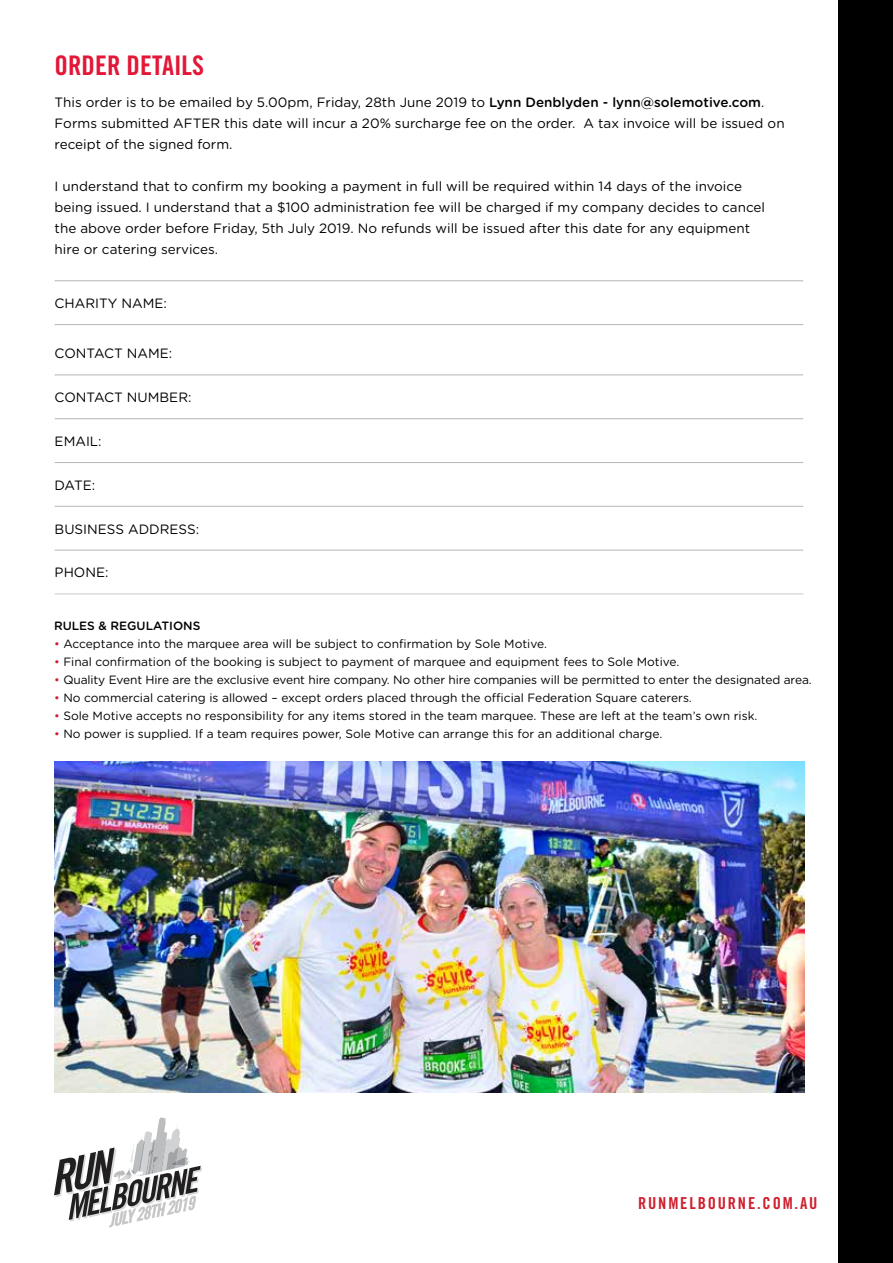
<style>
.page{position:relative;width:893px;height:1263px;background:#fff}
.page>*{position:absolute;margin:0;border:0;box-sizing:border-box;transform-origin:0 0}
.t1{font:27px "Trade Gothic Bold Cond Twenty";color:#e31738}
.t2{font:16.5px "Trade Gothic Bold Cond Twenty";letter-spacing:.11em;color:#cf202f}
.t3{font:13.5px/21px "Gotham Rounded";color:#000}
.t4{font:12px "Gotham Rounded";color:#000}
.t5{font:500 12px "Gotham Rounded";color:#000}
.s1{font-weight:500}
.s2{color:#cf202f}
</style>
<div class="page">
<div style="left:839px;top:0;width:54px;height:1263px;background:#000"></div>
<svg style="left:54px;top:1117px;width:148px;height:110px"></svg>
<hr style="left:55px;top:593px;width:748px;height:1px;background:#ccc">
<hr style="left:55px;top:374px;width:748px;height:1px;background:#bbb8b8">
<hr style="left:55px;top:418px;width:748px;height:1px;background:#bbb8b8">
<hr style="left:55px;top:462px;width:748px;height:1px;background:#bbb8b8">
<hr style="left:55px;top:506px;width:748px;height:1px;background:#bbb8b8">
<hr style="left:55px;top:550px;width:748px;height:1px;background:#bbb8b8">
<hr style="left:55px;top:280px;width:748px;height:1px;background:#bbb8b8">
<hr style="left:55px;top:324px;width:748px;height:1px;background:#bbb8b8">
<img style="left:55px;top:761px;width:750px;height:332px">
<h1 class="t1" style="left:55px;top:49px;width:151px">ORDER DETAILS</h1>
<p class="t3" style="left:55px;top:91px;width:731px">This order is to be emailed by 5.00pm, Friday, 28th June 2019 to <span class="s1">Lynn Denblyden - lynn@solemotive.com</span>.<br>Forms submitted AFTER this date will incur a 20% surcharge fee on the order. A tax invoice will be issued on receipt of the signed form.</p>
<p class="t3" style="left:55px;top:175px;width:712px">I understand that to confirm my booking a payment in full will be required within 14 days of the invoice being issued. I understand that a $100 administration fee will be charged if my company decides to cancel the above order before Friday, 5th July 2019. No refunds will be issued after this date for any equipment hire or catering services.</p>
<p class="t3" style="left:55px;top:292px;width:114px">CHARITY NAME:</p>
<p class="t3" style="left:55px;top:342px;width:119px">CONTACT NAME:</p>
<p class="t3" style="left:55px;top:386px;width:138px">CONTACT NUMBER:</p>
<p class="t3" style="left:55px;top:430px;width:49px">EMAIL:</p>
<p class="t3" style="left:55px;top:474px;width:42px">DATE:</p>
<p class="t3" style="left:55px;top:518px;width:146px">BUSINESS ADDRESS:</p>
<p class="t3" style="left:55px;top:561px;width:55px">PHONE:</p>
<p class="t5" style="left:54px;top:617px;width:148px">RULES &amp; REGULATIONS</p>
<p class="t4" style="left:54px;top:635px;width:494px"><span class="s2">•</span> Acceptance into the marquee area will be subject to confirmation by Sole Motive.</p>
<p class="t4" style="left:54px;top:653px;width:627px"><span class="s2">•</span> Final confirmation of the booking is subject to payment of marquee and equipment fees to Sole Motive.</p>
<p class="t4" style="left:54px;top:671px;width:759px"><span class="s2">•</span> Quality Event Hire are the exclusive event hire company. No other hire companies will be permitted to enter the designated area.</p>
<p class="t4" style="left:54px;top:689px;width:639px"><span class="s2">•</span> No commercial catering is allowed – except orders placed through the official Federation Square caterers.</p>
<p class="t4" style="left:54px;top:707px;width:705px"><span class="s2">•</span> Sole Motive accepts no responsibility for any items stored in the team marquee. These are left at the team’s own risk.</p>
<p class="t4" style="left:54px;top:725px;width:610px"><span class="s2">•</span> No power is supplied. If a team requires power, Sole Motive can arrange this for an additional charge.</p>
<p class="t2" style="left:638px;top:1193px;width:181px">RUNMELBOURNE.COM.AU</p>
</div>
